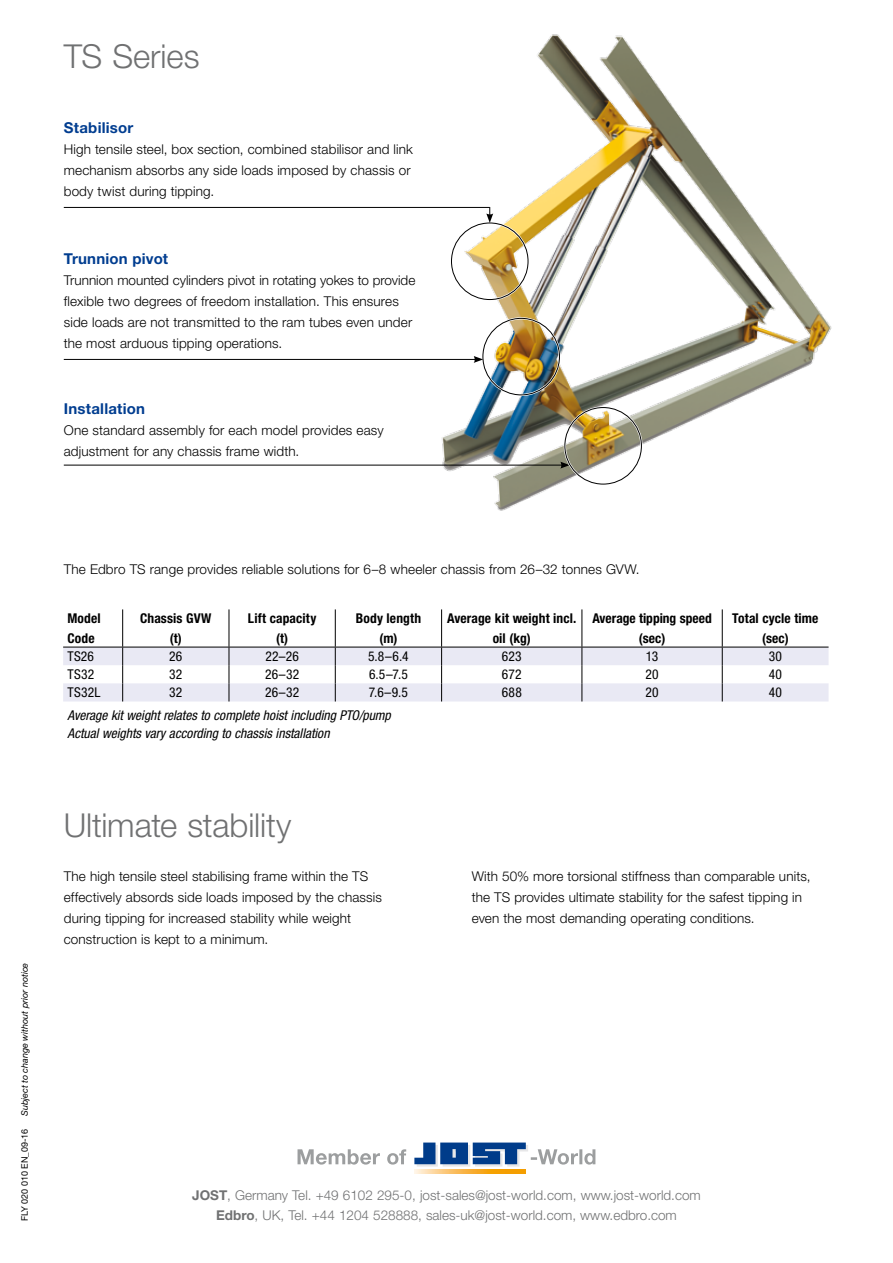
<style>
.page{position:relative;width:893px;height:1263px;background:#fff}
.page>*{position:absolute;margin:0;border:0;box-sizing:border-box;transform-origin:0 0}
.t1{font:300 33px "Helvetica Neue LT";letter-spacing:-.005em;color:#707172}
.t2{font:700 15px "Helvetica Neue LT Pro";letter-spacing:.015em;color:#003d90}
.t3{font:300 13.5px/21px "Helvetica Neue LT Pro";letter-spacing:.01em;color:#000}
.t4{font:300 13.5px "Helvetica Neue LT Pro";color:#707172}
.t5{font:700 condensed 13.5px/19.5px "Helvetica Neue LT Pro";letter-spacing:.01em;color:#000;text-align:center}
.t6{font:italic condensed 13.5px/18px "Helvetica Neue LT Pro";color:#000}
.t7{font:condensed 13.5px "Helvetica Neue LT Pro";letter-spacing:.015em;color:#000}
.t8{font:italic 9px "Helvetica Neue LT Pro";letter-spacing:-.005em;color:#000}
.t9{font:9px "Helvetica Neue LT Pro";color:#000}
.s1{font-weight:700}
</style>
<div class="page">
<svg style="left:414px;top:1169px;width:112px;height:5px"></svg>
<svg style="left:298px;top:1149px;width:108px;height:15px"></svg>
<svg style="left:414px;top:1142px;width:181px;height:24px"></svg>
<hr style="left:122px;top:609px;width:1px;height:38px;background:#000">
<hr style="left:229px;top:609px;width:1px;height:38px;background:#000">
<hr style="left:335px;top:609px;width:1px;height:38px;background:#000">
<hr style="left:441px;top:609px;width:1px;height:38px;background:#000">
<hr style="left:582px;top:609px;width:1px;height:38px;background:#000">
<hr style="left:722px;top:609px;width:1px;height:38px;background:#000">
<svg style="left:63px;top:647px;width:765px;height:54px"></svg>
<img style="left:433px;top:34px;width:399px;height:477px">
<hr style="left:64px;top:465px;width:499px;height:1px;background:#000">
<svg style="left:560px;top:462px;width:10px;height:7px"></svg>
<hr style="left:64px;top:207px;width:426px;height:1px;background:#000">
<div style="left:564px;top:407px;width:78px;height:77px;border:1px solid #000;border-radius:50%"></div>
<div style="left:482px;top:318px;width:78px;height:77px;border:1px solid #000;border-radius:50%"></div>
<div style="left:451px;top:223px;width:77px;height:77px;border:1px solid #000;border-radius:50%"></div>
<svg style="left:486px;top:207px;width:7px;height:16px"></svg>
<hr style="left:64px;top:359px;width:412px;height:1px;background:#000">
<svg style="left:474px;top:356px;width:9px;height:7px"></svg>
<h1 class="t1" style="left:64px;top:37px;width:137px">TS Series</h1>
<p class="t2" style="left:64px;top:119px;width:71px">Stabilisor</p>
<p class="t3" style="left:64px;top:139px;width:351px">High tensile steel, box section, combined stabilisor and link mechanism absorbs any side loads imposed by chassis or body twist during tipping.</p>
<p class="t2" style="left:64px;top:249px;width:106px">Trunnion pivot</p>
<p class="t3" style="left:64px;top:270px;width:353px">Trunnion mounted cylinders pivot in rotating yokes to provide flexible two degrees of freedom installation. This ensures side loads are not transmitted to the ram tubes even under the most arduous tipping operations.</p>
<p class="t2" style="left:64px;top:399px;width:83px">Installation</p>
<p class="t3" style="left:64px;top:419px;width:321px">One standard assembly for each model provides easy adjustment for any chassis frame width.</p>
<p class="t8" style="left:19px;top:1116px;width:155px;rotate:-90deg">Subject to change without prior notice</p>
<p class="t9" style="left:19px;top:1221px;width:94px;rotate:-90deg">FLY 020 010 EN_09-16</p>
<p class="t3" style="left:64px;top:558px;width:577px">The Edbro TS range provides reliable solutions for 6–8 wheeler chassis from 26–32 tonnes GVW.</p>
<p class="t5" style="left:67px;top:609px;width:35px;text-align:left">Model<br>Code</p>
<p class="t5" style="left:140px;top:609px;width:73px">Chassis GVW (t)</p>
<p class="t5" style="left:248px;top:609px;width:70px">Lift capacity (t)</p>
<p class="t5" style="left:356px;top:609px;width:67px">Body length (m)</p>
<p class="t5" style="left:447px;top:609px;width:131px">Average kit weight incl. oil (kg)</p>
<p class="t5" style="left:592px;top:609px;width:121px">Average tipping speed (sec)</p>
<p class="t5" style="left:732px;top:609px;width:88px">Total cycle time (sec)</p>
<p class="t7" style="left:67px;top:648px;width:28px">TS26</p>
<p class="t7" style="left:169px;top:648px;width:15px">26</p>
<p class="t7" style="left:265px;top:648px;width:35px">22–26</p>
<p class="t7" style="left:368px;top:648px;width:42px">5.8–6.4</p>
<p class="t7" style="left:502px;top:648px;width:21px">623</p>
<p class="t7" style="left:646px;top:648px;width:14px">13</p>
<p class="t7" style="left:769px;top:648px;width:15px">30</p>
<p class="t7" style="left:67px;top:666px;width:28px">TS32</p>
<p class="t7" style="left:169px;top:666px;width:15px">32</p>
<p class="t7" style="left:265px;top:666px;width:36px">26–32</p>
<p class="t7" style="left:369px;top:666px;width:40px">6.5–7.5</p>
<p class="t7" style="left:502px;top:666px;width:21px">672</p>
<p class="t7" style="left:645px;top:666px;width:15px">20</p>
<p class="t7" style="left:769px;top:666px;width:15px">40</p>
<p class="t7" style="left:67px;top:684px;width:34px">TS32L</p>
<p class="t7" style="left:169px;top:684px;width:15px">32</p>
<p class="t7" style="left:265px;top:684px;width:36px">26–32</p>
<p class="t7" style="left:369px;top:684px;width:41px">7.6–9.5</p>
<p class="t7" style="left:502px;top:684px;width:22px">688</p>
<p class="t7" style="left:645px;top:684px;width:15px">20</p>
<p class="t7" style="left:769px;top:684px;width:15px">40</p>
<p class="t6" style="left:67px;top:706px;width:325px">Average kit weight relates to complete hoist including PTO/pump<br>Actual weights vary according to chassis installation</p>
<h1 class="t1" style="left:64px;top:805px;width:229px">Ultimate stability</h1>
<p class="t3" style="left:64px;top:865px;width:320px">The high tensile steel stabilising frame within the TS effectively absords side loads imposed by the chassis during tipping for increased stability while weight construction is kept to a minimum.</p>
<p class="t3" style="left:472px;top:865px;width:340px">With 50% more torsional stiffness than comparable units, the TS provides ultimate stability for the safest tipping in even the most demanding operating conditions.</p>
<p class="t4" style="left:192px;top:1187px;width:510px"><span class="s1">JOST</span>, Germany Tel. +49 6102 295-0, jost-sales@jost-world.com, www.jost-world.com</p>
<p class="t4" style="left:216px;top:1207px;width:462px"><span class="s1">Edbro</span>, UK, Tel. +44 1204 528888, sales-uk@jost-world.com, www.edbro.com</p>
</div>
